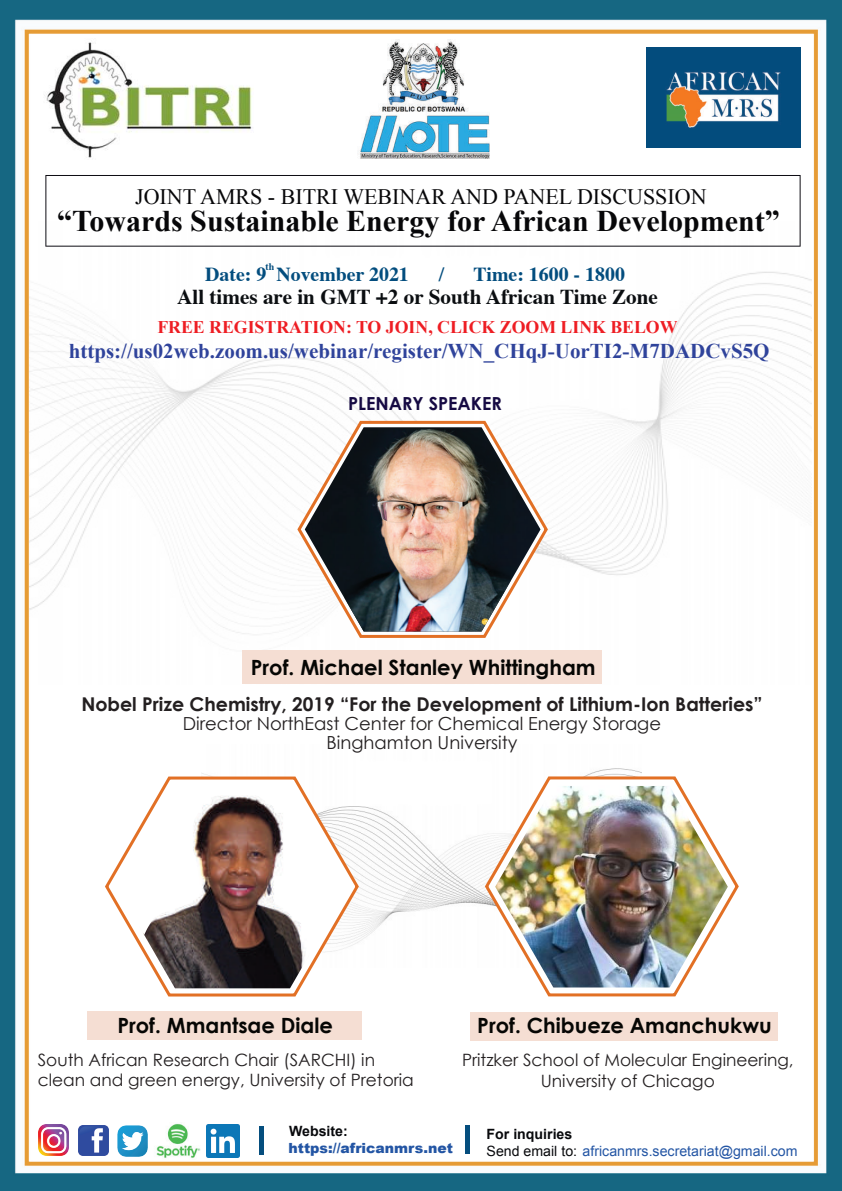
<style>
.page{position:relative;width:842px;height:1191px;background:#fff}
.page>*{position:absolute;margin:0;border:0;box-sizing:border-box;transform-origin:0 0}
.t1{font:700 30px "Times New Roman";color:#070709}
.t2{font:22px "Times New Roman";color:#070709}
.t3{font:700 21.2px "Times";color:#0b0e11}
.t4{font:700 21px "Century Gothic";color:#060604}
.t5{font:700 21px "Times New Roman";color:#2f439b}
.t6{font:700 19.8px "Times";color:#034d7e}
.t7{font:700 19px "Century Gothic";color:#231f20}
.t8{font:18px/19px "Century Gothic";color:#231f20;text-align:center}
.t9{font:700 18px "Century Gothic";color:#160a43}
.t10{font:700 17.8px "Times New Roman";color:#ee1d23}
.t11{font:17px/20.4px "Century Gothic";color:#231f20}
.t12{font:14.2px/17.2px "Arial";color:#2355a4}
.t13{font:700 14.2px "Arial";color:#08090c}
.t14{font:900 14px "Arial";color:#2355a4}
.t15{font:700 10px "Times";color:#034d7e}
.s1{font-weight:700;color:#08090c}
.s2{color:#08090c}
</style>
<div class="page">
<img style="left:0;top:0;width:842px;height:1191px">
<img style="left:30px;top:221px;width:782px;height:463px">
<img style="left:201px;top:744px;width:441px;height:223px">
<svg style="left:483px;top:774px;width:257px;height:224px"></svg>
<img style="left:495px;top:786px;width:233px;height:201px">
<svg style="left:103px;top:774px;width:258px;height:224px"></svg>
<img style="left:140px;top:963px;width:170px;height:25px">
<svg style="left:296px;top:418px;width:254px;height:221px"></svg>
<div style="left:242px;top:650px;width:360px;height:34px;background:#f5ded3"></div>
<div style="left:470px;top:1012px;width:308px;height:29px;background:#f5ded3"></div>
<div style="left:87px;top:1011px;width:274px;height:29px;background:#f5ded3"></div>
<svg style="left:118px;top:789px;width:229px;height:174px"></svg>
<img style="left:305px;top:427px;width:235px;height:204px">
<img style="left:344px;top:429px;width:167px;height:202px">
<img style="left:646px;top:48px;width:154px;height:99px">
<svg style="left:45px;top:175px;width:756px;height:72px"></svg>
<img style="left:358px;top:40px;width:132px;height:118px">
<img style="left:44px;top:39px;width:210px;height:120px">
<hr style="left:260px;top:1126px;width:4px;height:29px;background:#054e7e">
<hr style="left:466px;top:1125px;width:4px;height:29px;background:#054e7e">
<img style="left:39px;top:1124px;width:30px;height:31px">
<img style="left:78px;top:1125px;width:30px;height:30px">
<img style="left:151px;top:1122px;width:55px;height:37px">
<img style="left:117px;top:1125px;width:31px;height:31px">
<img style="left:207px;top:1124px;width:33px;height:33px">
<p class="t2" style="left:135px;top:182px;width:573px">JOINT AMRS - BITRI WEBINAR AND PANEL DISCUSSION</p>
<h1 class="t1" style="left:57px;top:200px;width:724px">“Towards Sustainable Energy for African Development”</h1>
<p class="t15" style="left:266px;top:257px;width:10px">th</p>
<p class="t6" style="left:205px;top:255px;width:205px">Date: 9 November 2021</p>
<p class="t6" style="left:439px;top:255px;width:7px">/</p>
<p class="t6" style="left:474px;top:255px;width:153px">Time: 1600 - 1800</p>
<p class="t3" style="left:177px;top:276px;width:482px">All times are in GMT +2 or South African Time Zone</p>
<p class="t10" style="left:157px;top:315px;width:522px">FREE REGISTRATION: TO JOIN, CLICK ZOOM LINK BELOW</p>
<p class="t5" style="left:69px;top:336px;width:702px">https://us02web.zoom.us/webinar/register/WN_CHqJ-UorTI2-M7DADCvS5Q</p>
<p class="t9" style="left:348px;top:390px;width:155px">PLENARY SPEAKER</p>
<p class="t4" style="left:251px;top:651px;width:346px">Prof. Michael Stanley Whittingham</p>
<p class="t7" style="left:81px;top:689px;width:683px">Nobel Prize Chemistry, 2019 “For the Development of Lithium-Ion Batteries”</p>
<p class="t8" style="left:183px;top:713px;width:480px">Director NorthEast Center for Chemical Energy Storage<br>Binghamton University</p>
<p class="t4" style="left:117px;top:1009px;width:217px">Prof. Mmantsae Diale</p>
<p class="t11" style="left:38px;top:1049px;width:378px">South African Research Chair (SARCHI) in clean and green energy, University of Pretoria</p>
<p class="t4" style="left:477px;top:1009px;width:296px">Prof. Chibueze Amanchukwu</p>
<p class="t11" style="left:462px;top:1049px;width:333px;text-align:center">Pritzker School of Molecular Engineering,<br>University of Chicago</p>
<p class="t13" style="left:289px;top:1121px;width:60px">Website:</p>
<p class="t14" style="left:288px;top:1138px;width:166px">https://africanmrs.net</p>
<p class="t12" style="left:487px;top:1125px;width:312px"><span class="s1">For inquiries<br></span><span class="s2">Send email to:</span> africanmrs.secretariat@gmail.com</p>
</div>
